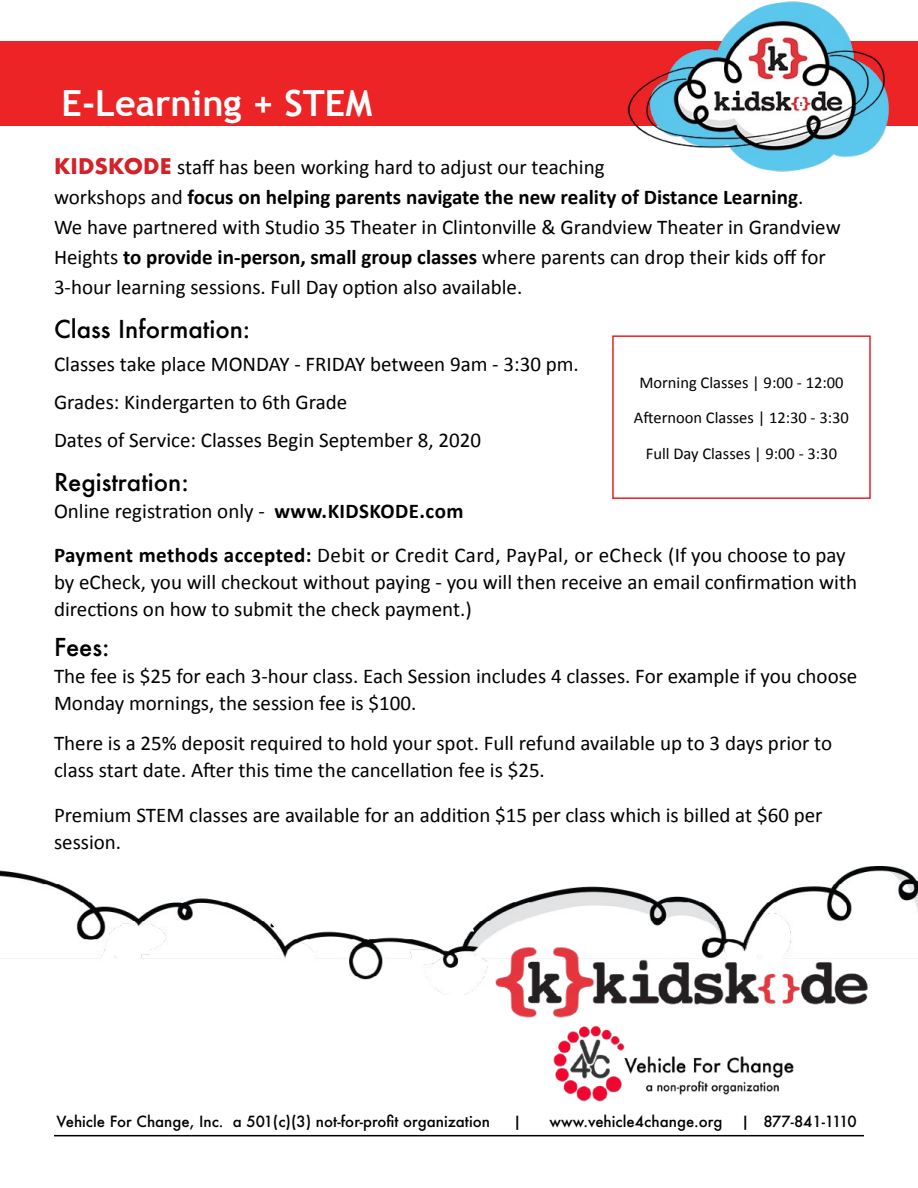
<style>
.page{position:relative;width:918px;height:1188px;background:#fff}
.page>*{position:absolute;margin:0;border:0;box-sizing:border-box;transform-origin:0 0}
.t1{font:700 36px "Trebuchet MS";color:#fff}
.t2{font:500 24px "Futura";color:#000}
.t3{font:21px/27px "Calibri";color:#000}
.t4{font:16.5px/35.7px "Calibri";color:#000;text-align:center}
.t5{font:500 15px "Futura";color:#000}
.s1{font-family:"Futura";font-weight:700;color:#d2232a}
.s2{font-weight:700}
</style>
<div class="page">
<div style="left:0;top:41px;width:918px;height:84px;background:#ed2426"></div>
<img style="left:627px;top:1px;width:263px;height:171px">
<hr style="left:54px;top:1135px;width:810px;height:1px;background:#000">
<img style="left:1px;top:866px;width:917px;height:128px">
<svg style="left:247px;top:874px;width:227px;height:58px"></svg>
<img style="left:496px;top:935px;width:376px;height:167px">
<div style="left:612px;top:335px;width:259px;height:164px;border:2px solid #ed1d24"></div>
<h1 class="t1" style="left:62px;top:80px;width:312px">E-Learning + STEM</h1>
<p class="t3" style="left:54px;top:152px;width:788px;line-height:30px"><span class="s1">KIDSKODE</span> staff has been working hard to adjust our teaching<br>workshops and <span class="s2">focus on helping parents navigate the new reality of Distance Learning</span>.<br>We have partnered with Studio 35 Theater in Clintonville &amp; Grandview Theater in Grandview Heights <span class="s2">to provide in-person, small group classes</span> where parents can drop their kids off for 3-hour learning sessions. Full Day option also available.</p>
<p class="t2" style="left:54px;top:312px;width:198px">Class Information:</p>
<p class="t3" style="left:54px;top:345px;width:526px;line-height:37.8px">Classes take place MONDAY - FRIDAY between 9am - 3:30 pm.<br>Grades: Kindergarten to 6th Grade<br>Dates of Service: Classes Begin September 8, 2020</p>
<p class="t2" style="left:54px;top:466px;width:136px">Registration:</p>
<p class="t3" style="left:54px;top:489px;width:793px;line-height:44.2px">Online registration only - <span class="s2">www.KIDSKODE.com<br>Payment methods accepted:</span> Debit or Credit Card, PayPal, or eCheck (If you choose to pay</p>
<p class="t3" style="left:54px;top:569px;width:805px">by eCheck, you will checkout without paying - you will then receive an email confirmation with directions on how to submit the check payment.)</p>
<p class="t2" style="left:54px;top:631px;width:57px">Fees:</p>
<p class="t3" style="left:54px;top:663px;width:805px">The fee is $25 for each 3-hour class. Each Session includes 4 classes. For example if you choose<br>Monday mornings, the session fee is $100.</p>
<p class="t3" style="left:54px;top:730px;width:780px">There is a 25% deposit required to hold your spot. Full refund available up to 3 days prior to class start date. After this time the cancellation fee is $25.</p>
<p class="t3" style="left:54px;top:801px;width:770px">Premium STEM classes are available for an addition $15 per class which is billed at $60 per session.</p>
<p class="t4" style="left:634px;top:364px;width:216px">Morning Classes | 9:00 - 12:00<br>Afternoon Classes | 12:30 - 3:30<br>Full Day Classes | 9:00 - 3:30</p>
<p class="t5" style="left:56px;top:1111px;width:435px">Vehicle For Change, Inc. a 501(c)(3) not-for-profit organization</p>
<p class="t5" style="left:513px;top:1111px;width:10px">|</p>
<p class="t5" style="left:549px;top:1111px;width:309px">www.vehicle4change.org | 877-841-1110</p>
</div>
